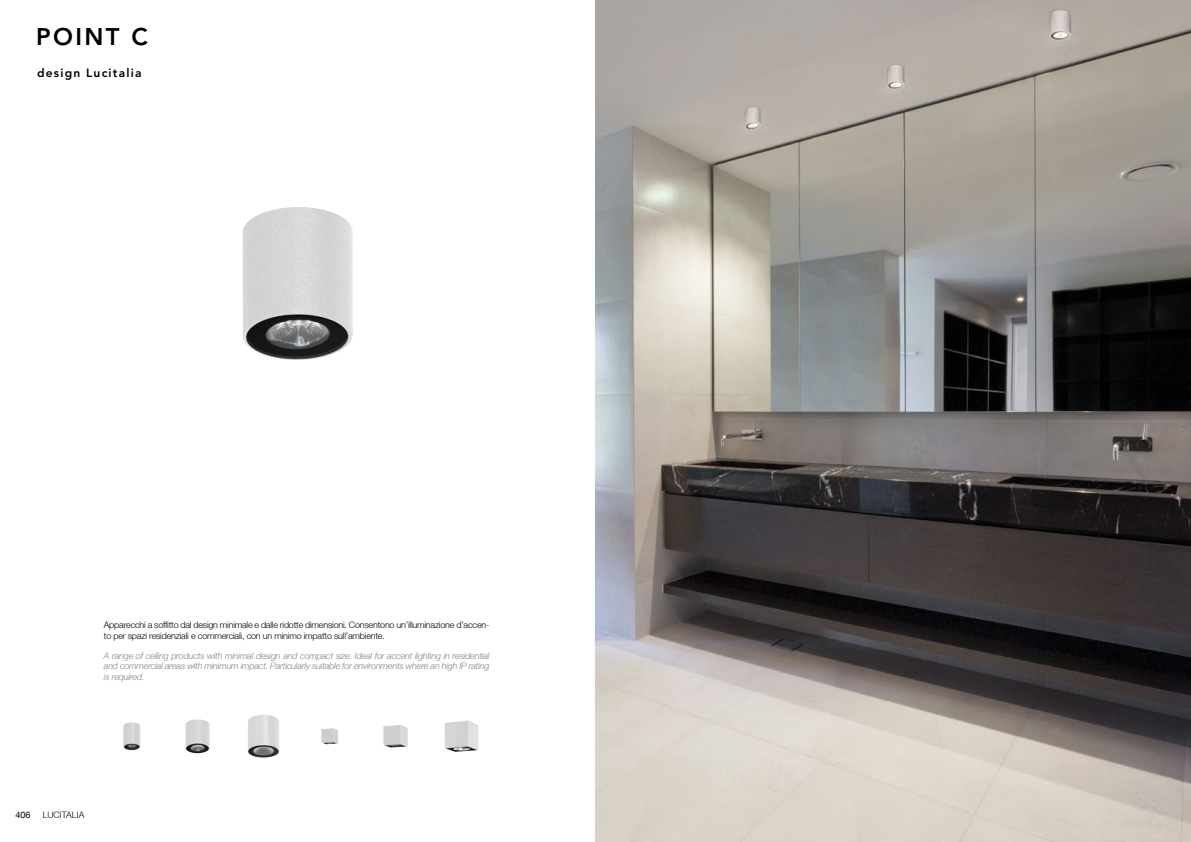
<style>
.page{position:relative;width:1191px;height:842px;background:#fff}
.page>*{position:absolute;margin:0;border:0;box-sizing:border-box;transform-origin:0 0}
.t1{font:800 23.9px "Avenir LT Std";letter-spacing:.1em;color:#000}
.t2{font:800 12px "Avenir LT Std";letter-spacing:.1em;color:#000}
.t3{font:italic 300 9px/10.8px "Helvetica Neue LT";letter-spacing:-.02em;color:#808285;text-align:justify}
.t4{font:300 9px/10.8px "Helvetica Neue LT";letter-spacing:-.02em;color:#000}
.t5{font:300 9px "Helvetica Neue LT";color:#000}
.t6{font:9px "Helvetica Neue LT";color:#000}
</style>
<div class="page">
<img style="left:595px;top:0;width:596px;height:842px">
<img style="left:445px;top:720px;width:33px;height:32px">
<img style="left:248px;top:715px;width:32px;height:43px">
<img style="left:383px;top:725px;width:25px;height:22px">
<img style="left:185px;top:719px;width:25px;height:34px">
<img style="left:242px;top:207px;width:111px;height:153px">
<img style="left:321px;top:728px;width:17px;height:16px">
<img style="left:123px;top:722px;width:17px;height:28px">
<h1 class="t1" style="left:36px;top:23px;width:113px">POINT C</h1>
<h2 class="t2" style="left:37px;top:66px;width:106px">design Lucitalia</h2>
<p class="t4" style="left:104px;top:619px;width:387px">Apparecchi a soffitto dal design minimale e dalle ridotte dimensioni. Consentono un’illuminazione d’accen&shy;to per spazi residenziali e commerciali, con un minimo impatto sull’ambiente.</p>
<p class="t3" style="left:104px;top:650px;width:387px">A range of ceiling products with minimal design and compact size. Ideal for accent lighting in residential and commercial areas with minimum impact. Particularly suitable for environments where an high IP rating is required.</p>
<p class="t6" style="left:15px;top:810px;width:17px">406</p>
<p class="t5" style="left:43px;top:809px;width:43px">LUCITALIA</p>
</div>
